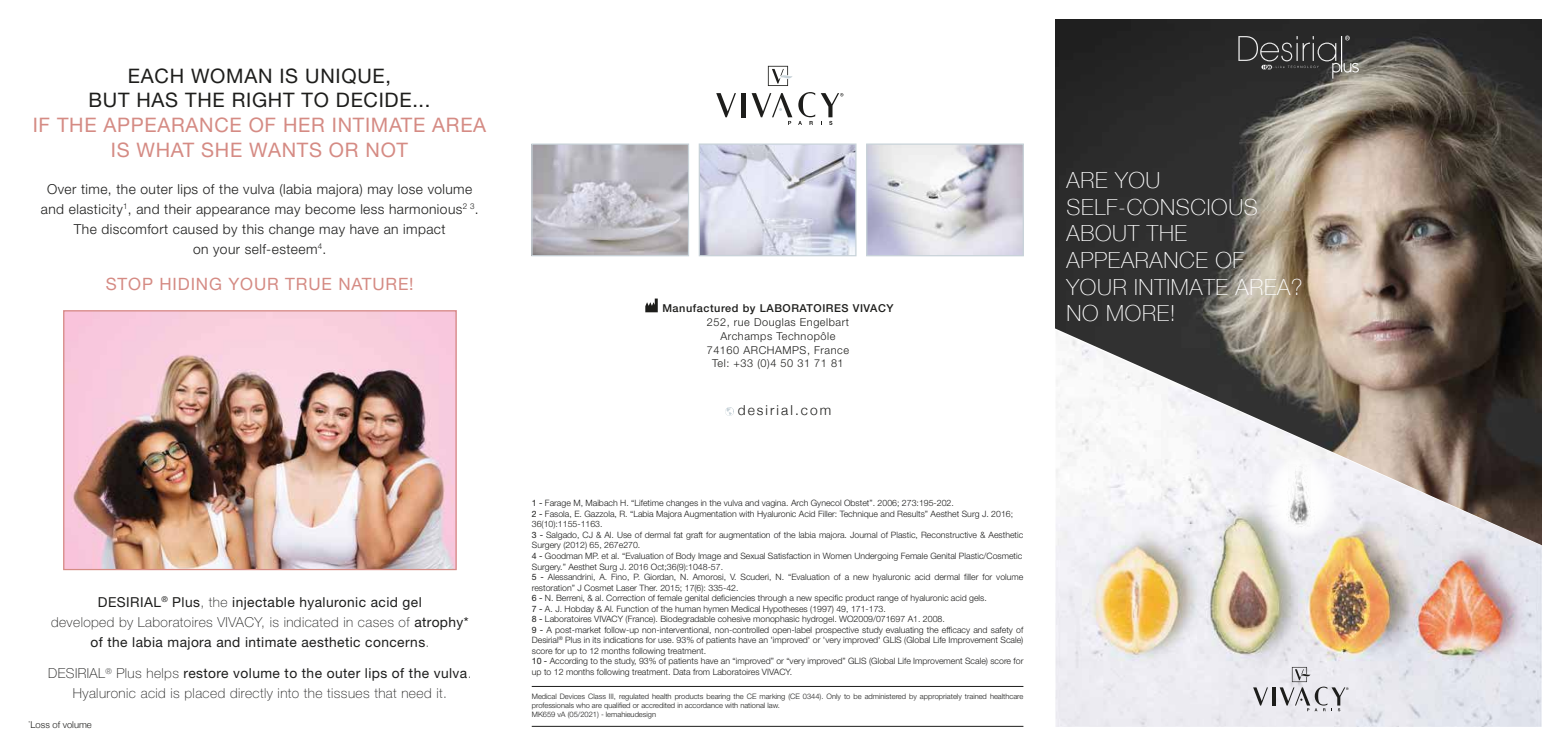
<style>
.page{position:relative;width:1560px;height:745px;background:#fff}
.page>*{position:absolute;margin:0;border:0;box-sizing:border-box;transform-origin:0 0}
.t1{font:100 22.25px/26.6px "Helvetica Neue";letter-spacing:.03em;color:#fff}
.t2{font:20px/25px "Helvetica Neue";letter-spacing:.035em;color:#d58b84;text-align:center}
.t3{font:20px/24px "Helvetica Neue";letter-spacing:.035em;color:#1d1d1b;text-align:center}
.t4{font:17px "Helvetica Neue";letter-spacing:.05em;color:#d58b84}
.t5{font:300 13.75px/20px "Helvetica Neue";letter-spacing:.03em;color:#1d1d1c;text-align:center}
.t6{font:13.75px/20px "Helvetica Neue";letter-spacing:.03em;color:#1d1d1c;text-align:center}
.t7{font:100 13.75px/20px "Helvetica Neue";letter-spacing:.03em;color:#1d1d1c;text-align:center}
.t8{font:300 13.75px "Helvetica Neue";letter-spacing:.15em;color:#1e1e1c}
.t9{font:300 10.88px/13.8px "Helvetica Neue";letter-spacing:.05em;color:#1d1d1b;text-align:center}
.t10{font:500 10.88px "Helvetica Neue";letter-spacing:.05em;color:#1d1d1b}
.t11{font:300 9.38px "Helvetica Neue";color:#1d1d1b}
.t12{font:300 8.75px/10.5px "Helvetica Neue";color:#1d1d1c}
.t13{font:300 7.5px/9px "Helvetica Neue";color:#1d1d1c}
.s1{font-weight:100}
.s2{font-weight:400}
</style>
<div class="page">
<img style="left:1055px;top:20px;width:486px;height:306px">
<img style="left:1055px;top:330px;width:486px;height:396px">
<img style="left:65px;top:312px;width:389px;height:255px">
<img style="left:1132px;top:326px;width:335px;height:341px">
<img style="left:1242px;top:422px;width:111px;height:147px">
<img style="left:1288px;top:464px;width:22px;height:62px">
<svg style="left:1252px;top:687px;width:15px;height:18px"></svg>
<hr style="left:1271px;top:687px;width:3px;height:18px;background:#1d1d1b">
<svg style="left:1279px;top:666px;width:69px;height:44px;background:#d2d1d6"></svg>
<svg style="left:767px;top:66px;width:25px;height:20px"></svg>
<svg style="left:716px;top:93px;width:20px;height:24px"></svg>
<hr style="left:741px;top:93px;width:4px;height:24px;background:#1d1d1b">
<svg style="left:751px;top:93px;width:41px;height:32px"></svg>
<svg style="left:798px;top:92px;width:45px;height:33px"></svg>
<img style="left:868px;top:145px;width:153px;height:109px">
<div style="left:866px;top:143px;width:157px;height:113px;border:1px solid #c8d3d9"></div>
<img style="left:700px;top:145px;width:154px;height:109px">
<div style="left:698px;top:143px;width:158px;height:113px;border:1px solid #c8d3d9"></div>
<img style="left:533px;top:145px;width:154px;height:109px">
<div style="left:531px;top:143px;width:158px;height:113px;border:1px solid #c8d3d9"></div>
<hr style="left:531px;top:685px;width:492px;height:1px;background:#1d1d1c">
<hr style="left:531px;top:725px;width:492px;height:1px;background:#1d1d1c">
<svg style="left:645px;top:298px;width:12px;height:14px"></svg>
<svg style="left:1238px;top:36px;width:120px;height:43px;background:#454544"></svg>
<div style="left:63px;top:310px;width:393px;height:259px;border:1px solid #d58b84"></div>
<svg style="left:725px;top:407px;width:9px;height:8px"></svg>
<h2 class="t3" style="left:88px;top:64px;width:343px">EACH WOMAN IS UNIQUE,<br>BUT HAS THE RIGHT TO DECIDE...</h2>
<h2 class="t2" style="left:33px;top:112px;width:455px">IF THE APPEARANCE OF HER INTIMATE AREA<br>IS WHAT SHE WANTS OR NOT</h2>
<h3 class="t5" style="left:41px;top:178px;width:439px">Over time, the outer lips of the vulva (labia majora) may lose volume and elasticity<sup>1</sup>, and their appearance may become less harmonious<sup>2</sup> <sup>3</sup>.<br>The discomfort caused by this change may have an impact<br>on your self-esteem<sup>4</sup>.</h3>
<h3 class="t4" style="left:106px;top:273px;width:309px">STOP HIDING YOUR TRUE NATURE!</h3>
<h3 class="t6" style="left:51px;top:591px;width:419px">DESIRIAL<sup>®</sup> Plus<span class="s1">, the</span> injectable hyaluronic acid gel<br><span class="s1">developed by Laboratoires VIVACY, is indicated in cases of</span> atrophy* of the labia majora and intimate aesthetic concerns<span class="s1">.</span></h3>
<h3 class="t7" style="left:48px;top:662px;width:425px">DESIRIAL<sup>®</sup> Plus helps <span class="s2">restore volume to the outer lips of the vulva</span>.<br>Hyaluronic acid is placed directly into the tissues that need it.</h3>
<p class="t11" style="left:29px;top:716px;width:65px"><sup>*</sup>Loss of volume</p>
<p class="t10" style="left:662px;top:302px;width:233px">Manufactured by LABORATOIRES VIVACY</p>
<p class="t9" style="left:706px;top:315px;width:144px">252, rue Douglas Engelbart<br>Archamps Technopôle<br>74160 ARCHAMPS, France<br>Tel: +33 (0)4 50 31 71 81</p>
<h3 class="t8" style="left:737px;top:399px;width:95px">desirial.com</h3>
<p class="t12" style="left:532px;top:497px;width:493px"><span class="s2">1 -</span> Farage M, Maibach H. “Lifetime changes in the vulva and vagina. Arch Gynecol Obstet”. 2006; 273:195-202.<br><span class="s2">2 -</span> Fasola, E. Gazzola, R. “Labia Majora Augmentation with Hyaluronic Acid Filler: Technique and Results” Aesthet Surg J. 2016; 36(10):1155-1163.<br><span class="s2">3 -</span> Salgado, CJ &amp; Al. Use of dermal fat graft for augmentation of the labia majora. Journal of Plastic, Reconstructive &amp; Aesthetic Surgery (2012) 65, 267e270.<br><span class="s2">4 -</span> Goodman MP. et al. “Evaluation of Body Image and Sexual Satisfaction in Women Undergoing Female Genital Plastic/Cosmetic Surgery.” Aesthet Surg J. 2016 Oct;36(9):1048-57.<br><span class="s2">5 -</span> Alessandrini, A. Fino, P. Giordan, N. Amorosi, V. Scuderi, N. “Evaluation of a new hyaluronic acid dermal filler for volume restoration” J Cosmet Laser Ther. 2015; 17(6): 335-42.<br><span class="s2">6 -</span> N. Berreni, &amp; al. Correction of female genital deficiencies through a new specific product range of hyaluronic acid gels.<br><span class="s2">7 -</span> A. J. Hobday &amp; Al. Function of the human hymen Medical Hypotheses (1997) 49, 171-173.<br><span class="s2">8 -</span> Laboratoires VIVACY (France). Biodegradable cohesive monophasic hydrogel. WO2009/071697 A1. 2008.<br><span class="s2">9 -</span> A post-market follow-up non-interventional, non-controlled open-label prospective study evaluating the efficacy and safety of Desirial<sup>®</sup> Plus in its indications for use. 93% of patients have an 'improved' or 'very improved' GLIS (Global Life Improvement Scale) score for up to 12 months following treatment.<br><span class="s2">10 -</span> According to the study, 93% of patients have an “improved” or “very improved” GLIS (Global Life Improvement Scale) score for up to 12 months following treatment. Data from Laboratoires VIVACY.</p>
<p class="t13" style="left:531px;top:691px;width:493px">Medical Devices Class III, regulated health products bearing the CE marking (CE 0344). Only to be administered by appropriately trained healthcare professionals who are qualified or accredited in accordance with national law.<br>MK659 vA (05/2021) - lemahieudesign</p>
<h1 class="t1" style="left:1066px;top:166px;width:237px">ARE YOU<br>SELF-CONSCIOUS<br>ABOUT THE<br>APPEARANCE OF<br>YOUR INTIMATE AREA?<br>NO MORE!</h1>
</div>
